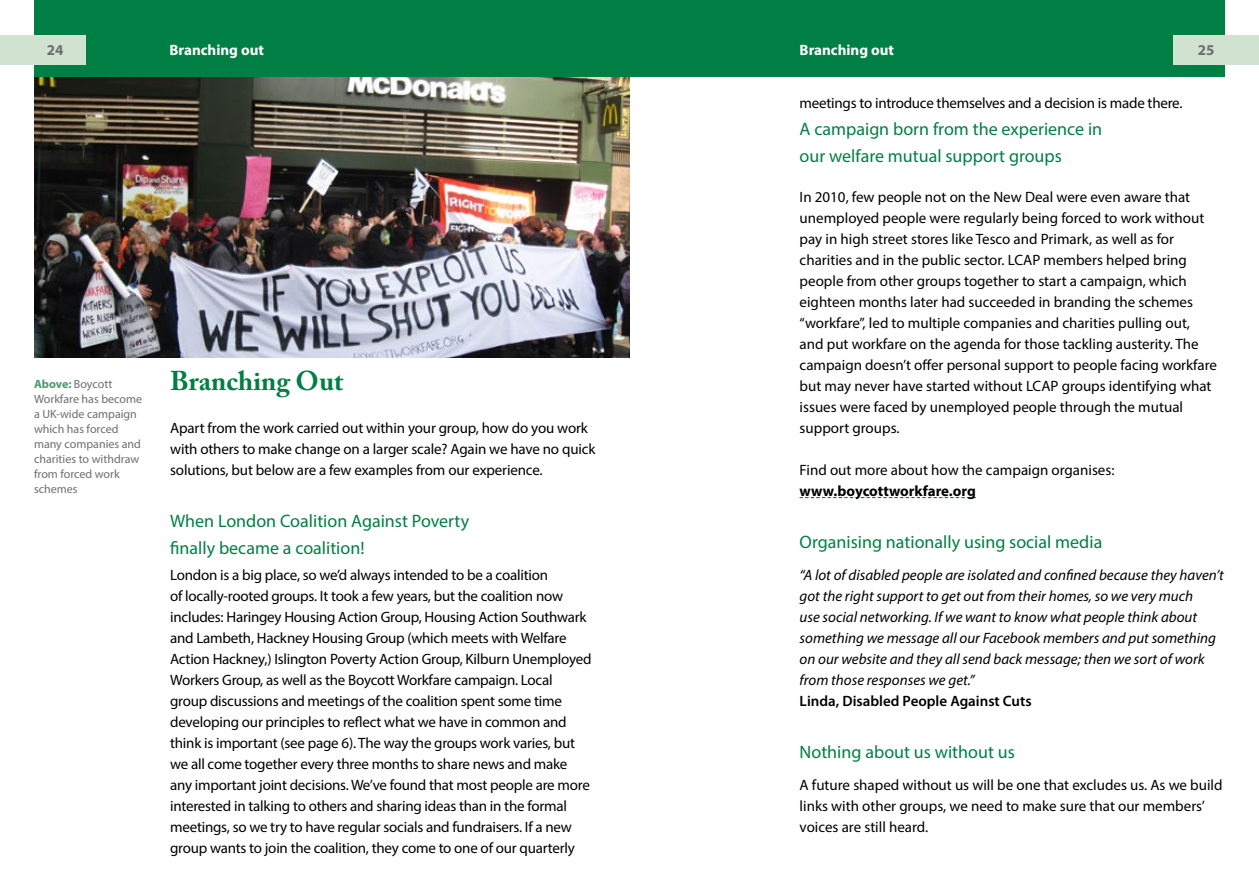
<style>
.page{position:relative;width:1259px;height:893px;background:#fff}
.page>*{position:absolute;margin:0;border:0;box-sizing:border-box;transform-origin:0 0}
.t1{font:700 27px "Adobe Caslon Pro";color:#007f44}
.t2{font:18px/27px "Myriad Pro";color:#007f44}
.t3{font:15px/21px "Myriad Pro";letter-spacing:-.01em;color:#000}
.t4{font:italic 15px/21px "Myriad Pro";color:#000}
.t5{font:600 15px "Myriad Pro";color:#000}
.t6{font:700 15px "Myriad Pro";color:#fff}
.t7{font:700 15px "Myriad Pro";color:#000}
.t8{font:700 15px "Myriad Pro";color:#6d6e71}
.t9{font:12px/15px "Myriad Pro";color:#6d6e71}
.s1{font-weight:700;color:#4e986c}
</style>
<div class="page">
<img style="left:34px;top:76px;width:595px;height:281px">
<div style="left:34px;top:0;width:1191px;height:76px;background:#007f44"></div>
<div style="left:0;top:35px;width:85px;height:30px;background:#d0e2d0"></div>
<div style="left:1173px;top:35px;width:86px;height:30px;background:#d0e2d0"></div>
<svg style="left:799px;top:497px;width:177px;height:1px"></svg>
<p class="t6" style="left:169px;top:40px;width:96px">Branching out</p>
<p class="t6" style="left:799px;top:40px;width:96px">Branching out</p>
<p class="t8" style="left:47px;top:40px;width:18px">24</p>
<p class="t8" style="left:1197px;top:40px;width:18px">25</p>
<p class="t9" style="left:34px;top:376px;width:110px"><span class="s1">Above:</span> Boycott<br>Workfare has become a UK-wide campaign which has forced many companies and charities to withdraw from forced work schemes</p>
<h1 class="t1" style="left:170px;top:365px;width:175px">Branching Out</h1>
<p class="t3" style="left:170px;top:417px;width:427px">Apart from the work carried out within your group, how do you work with others to make change on a larger scale? Again we have no quick solutions, but below are a few examples from our experience.</p>
<p class="t2" style="left:170px;top:507px;width:300px">When London Coalition Against Poverty finally became a coalition!</p>
<p class="t3" style="left:170px;top:564px;width:423px">London is a big place, so we’d always intended to be a coalition<br>of locally-rooted groups. It took a few years, but the coalition now includes: Haringey Housing Action Group, Housing Action Southwark and Lambeth, Hackney Housing Group (which meets with Welfare Action Hackney,) Islington Poverty Action Group, Kilburn Unemployed Workers Group, as well as the Boycott Workfare campaign. Local group discussions and meetings of the coalition spent some time developing our principles to reflect what we have in common and think is important (see page 6). The way the groups work varies, but we all come together every three months to share news and make any important joint decisions. We’ve found that most people are more interested in talking to others and sharing ideas than in the formal meetings, so we try to have regular socials and fundraisers. If a new group wants to join the coalition, they come to one of our quarterly</p>
<p class="t3" style="left:799px;top:93px;width:384px">meetings to introduce themselves and a decision is made there.</p>
<p class="t2" style="left:799px;top:115px;width:304px">A campaign born from the experience in our welfare mutual support groups</p>
<p class="t3" style="left:799px;top:186px;width:419px">In 2010, few people not on the New Deal were even aware that unemployed people were regularly being forced to work without pay in high street stores like Tesco and Primark, as well as for charities and in the public sector. LCAP members helped bring people from other groups together to start a campaign, which eighteen months later had succeeded in branding the schemes “workfare”, led to multiple companies and charities pulling out, and put workfare on the agenda for those tackling austerity. The campaign doesn’t offer personal support to people facing workfare but may never have started without LCAP groups identifying what issues were faced by unemployed people through the mutual support groups.</p>
<p class="t3" style="left:799px;top:459px;width:316px">Find out more about how the campaign organises:</p>
<p class="t7" style="left:799px;top:481px;width:178px">www.boycottworkfare.org</p>
<p class="t2" style="left:799px;top:528px;width:304px">Organising nationally using social media</p>
<p class="t4" style="left:799px;top:564px;width:426px">“A lot of disabled people are isolated and confined because they haven’t got the right support to get out from their homes, so we very much<br>use social networking. If we want to know what people think about something we message all our Facebook members and put something on our website and they all send back message; then we sort of work from those responses we get.”</p>
<p class="t5" style="left:799px;top:691px;width:233px">Linda, Disabled People Against Cuts</p>
<p class="t2" style="left:799px;top:738px;width:217px">Nothing about us without us</p>
<p class="t3" style="left:799px;top:774px;width:424px">A future shaped without us will be one that excludes us. As we build links with other groups, we need to make sure that our members’ voices are still heard.</p>
</div>
